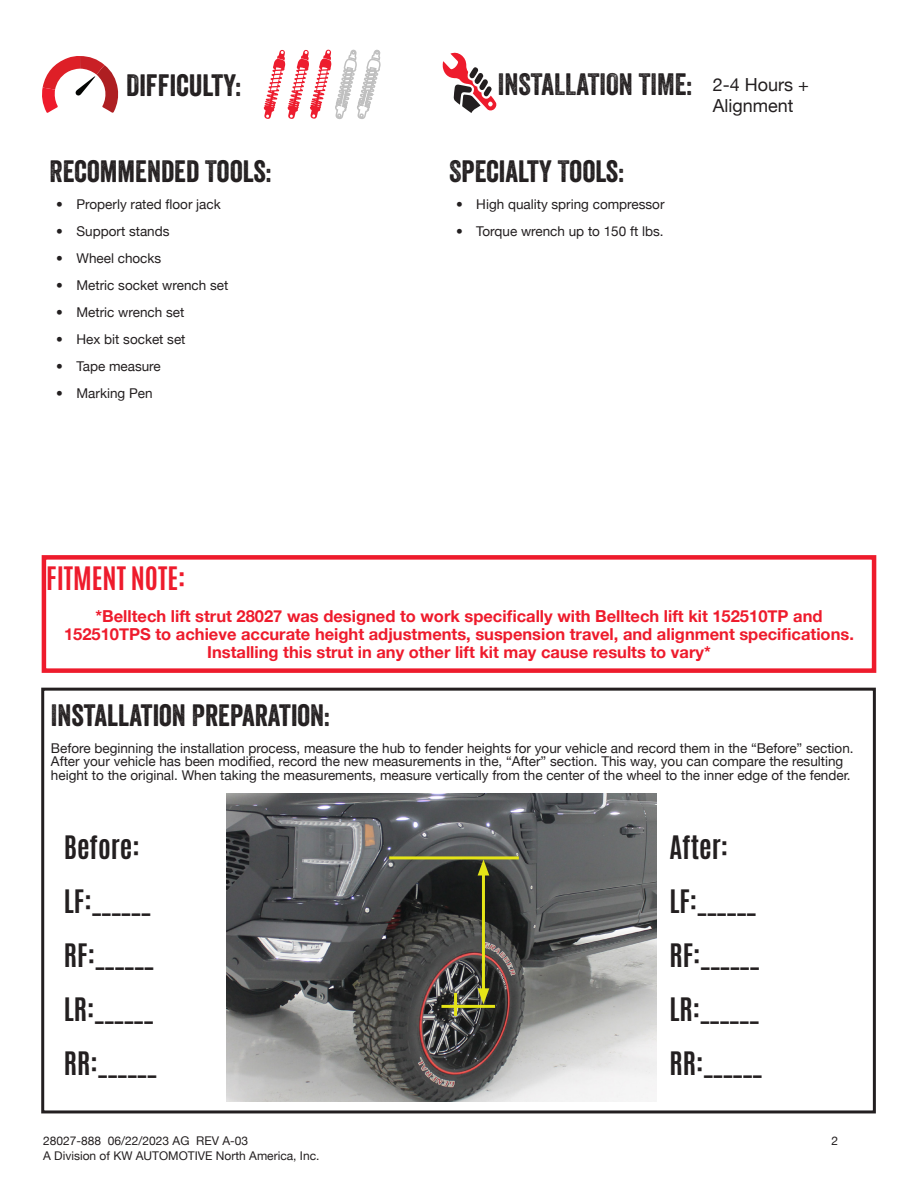
<style>
.page{position:relative;width:918px;height:1188px;background:#fff}
.page>*{position:absolute;margin:0;border:0;box-sizing:border-box;transform-origin:0 0}
.t1{font:30px "Veneer";color:#231f20}
.t2{font:700 27px "Antonio";color:#231f20}
.t3{font:700 27px "Antonio";color:#ee1b2c}
.t4{font:18px/21px "Helvetica Neue";color:#231f20}
.t5{font:700 16.5px/18px "Helvetica Neue";color:#ee1b2c;text-align:center}
.t6{font:13.5px/13.5px "Helvetica Neue";color:#231f20}
.t7{font:12px "Helvetica Neue";color:#231f20}
</style>
<div class="page">
<svg style="left:42px;top:56px;width:77px;height:57px"></svg>
<svg style="left:443px;top:52px;width:54px;height:61px"></svg>
<div style="left:41px;top:688px;width:835px;height:425px;border:3px solid #231f20"></div>
<img style="left:226px;top:794px;width:431px;height:307px">
<hr style="left:482px;top:870px;width:3px;height:124px;background:#e4e417">
<svg style="left:478px;top:859px;width:11px;height:17px"></svg>
<svg style="left:478px;top:988px;width:11px;height:16px"></svg>
<hr style="left:454px;top:993px;width:3px;height:23px;background:#e4e417">
<hr style="left:441px;top:1005px;width:54px;height:3px;background:#e4e417">
<hr style="left:389px;top:856px;width:130px;height:3px;background:#e4e417">
<svg style="left:264px;top:49px;width:117px;height:70px"></svg>
<div style="left:42px;top:555px;width:834px;height:118px;border:4px solid #ee1b2c"></div>
<p class="t1" style="left:126px;top:67px;width:117px">DIFFICULTY:</p>
<p class="t1" style="left:498px;top:66px;width:196px">INSTALLATION TIME:</p>
<p class="t4" style="left:713px;top:73px;width:98px">2-4 Hours +<br>Alignment</p>
<p class="t1" style="left:50px;top:153px;width:223px">RECOMMENDED TOOLS:</p>
<p class="t6" style="left:56px;top:197px;width:166px">• Properly rated floor jack</p>
<p class="t6" style="left:56px;top:224px;width:115px">• Support stands</p>
<p class="t6" style="left:56px;top:251px;width:107px">• Wheel chocks</p>
<p class="t6" style="left:56px;top:278px;width:174px">• Metric socket wrench set</p>
<p class="t6" style="left:56px;top:305px;width:130px">• Metric wrench set</p>
<p class="t6" style="left:56px;top:332px;width:131px">• Hex bit socket set</p>
<p class="t6" style="left:56px;top:359px;width:106px">• Tape measure</p>
<p class="t6" style="left:56px;top:386px;width:98px">• Marking Pen</p>
<p class="t1" style="left:449px;top:153px;width:176px">SPECIALTY TOOLS:</p>
<p class="t6" style="left:456px;top:197px;width:210px">• High quality spring compressor</p>
<p class="t6" style="left:456px;top:224px;width:209px">• Torque wrench up to 150 ft lbs.</p>
<p class="t3" style="left:46px;top:559px;width:141px">FITMENT NOTE:</p>
<p class="t5" style="left:64px;top:607px;width:791px">*Belltech lift strut 28027 was designed to work specifically with Belltech lift kit 152510TP and<br>152510TPS to achieve accurate height adjustments, suspension travel, and alignment specifications.<br>Installing this strut in any other lift kit may cause results to vary*</p>
<p class="t1" style="left:51px;top:697px;width:280px">INSTALLATION PREPARATION:</p>
<p class="t6" style="left:51px;top:741px;width:804px">Before beginning the installation process, measure the hub to fender heights for your vehicle and record them in the “Before” section.<br>After your vehicle has been modified, record the new measurements in the, “After” section. This way, you can compare the resulting height to the original. When taking the measurements, measure vertically from the center of the wheel to the inner edge of the fender.</p>
<p class="t2" style="left:64px;top:827px;width:77px">Before:</p>
<p class="t2" style="left:64px;top:881px;width:88px">LF:______</p>
<p class="t2" style="left:64px;top:935px;width:92px">RF:______</p>
<p class="t2" style="left:64px;top:989px;width:91px">LR:______</p>
<p class="t2" style="left:64px;top:1043px;width:95px">RR:______</p>
<p class="t2" style="left:669px;top:827px;width:60px">After:</p>
<p class="t2" style="left:669px;top:881px;width:88px">LF:______</p>
<p class="t2" style="left:669px;top:935px;width:92px">RF:______</p>
<p class="t2" style="left:669px;top:989px;width:91px">LR:______</p>
<p class="t2" style="left:669px;top:1043px;width:95px">RR:______</p>
<p class="t7" style="left:43px;top:1134px;width:206px">28027-888 06/22/2023 AG REV A-03</p>
<p class="t7" style="left:832px;top:1134px;width:8px">2</p>
<p class="t7" style="left:43px;top:1148px;width:278px">A Division of KW AUTOMOTIVE North America, Inc.</p>
</div>
